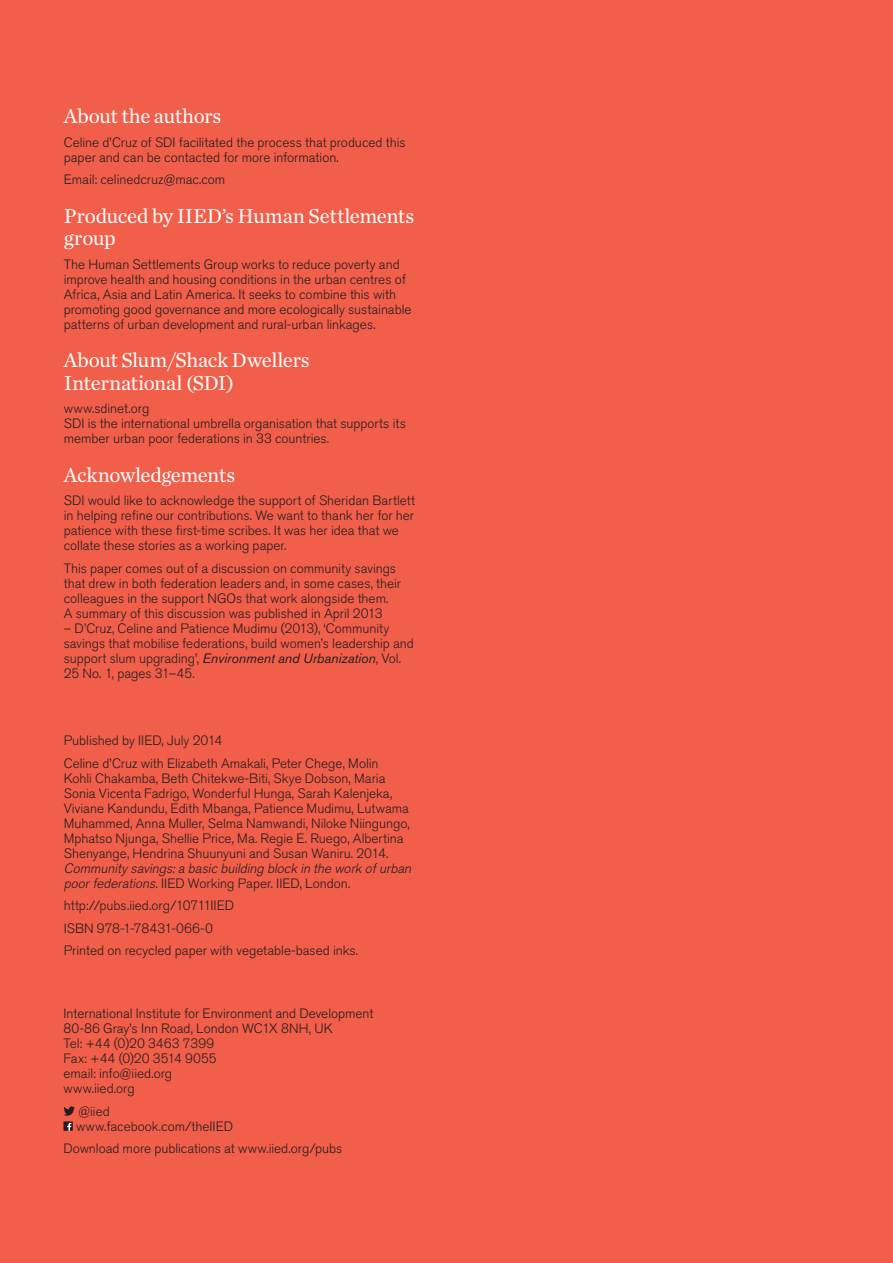
<style>
.page{position:relative;width:893px;height:1263px;background:#f15e4a}
.page>*{position:absolute;margin:0;border:0;box-sizing:border-box;transform-origin:0 0}
.t1{font:21px/22.5px "Chronicle Text G1";letter-spacing:-.015em;color:#fff}
.t2{font:300 13.5px/15px "Akzidenz Grotesk BE";color:#231f20}
.t3{font:italic 300 13.5px/15px "Akzidenz Grotesk BE";color:#231f20}
.s1{font-weight:400;font-style:italic}
.s2{font-style:normal}
</style>
<div class="page">
<svg style="left:63px;top:1106px;width:12px;height:10px"></svg>
<div style="left:63px;top:1121px;width:10px;height:10px;background:#231f20"></div>
<svg style="left:67px;top:1123px;width:4px;height:8px"></svg>
<h1 class="t1" style="left:64px;top:104px;width:159px">About the authors</h1>
<p class="t2" style="left:64px;top:135px;width:343px">Celine d’Cruz of SDI facilitated the process that produced this paper and can be contacted for more information.</p>
<p class="t2" style="left:64px;top:172px;width:163px">Email: celinedcruz@mac.com</p>
<h1 class="t1" style="left:64px;top:203px;width:352px">Produced by IIED’s Human Settlements group</h1>
<p class="t2" style="left:64px;top:257px;width:349px">The Human Settlements Group works to reduce poverty and improve health and housing conditions in the urban centres of Africa, Asia and Latin America. It seeks to combine this with promoting good governance and more ecologically sustainable patterns of urban development and rural-urban linkages.</p>
<h1 class="t1" style="left:64px;top:348px;width:247px">About Slum/Shack Dwellers<br>International (SDI)</h1>
<p class="t2" style="left:64px;top:401px;width:344px">www.sdinet.org<br>SDI is the international umbrella organisation that supports its member urban poor federations in 33 countries.</p>
<h1 class="t1" style="left:64px;top:462px;width:173px">Acknowledgements</h1>
<p class="t2" style="left:64px;top:493px;width:353px">SDI would like to acknowledge the support of Sheridan Bartlett in helping refine our contributions. We want to thank her for her patience with these first-time scribes. It was her idea that we collate these stories as a working paper.</p>
<p class="t2" style="left:64px;top:561px;width:339px">This paper comes out of a discussion on community savings that drew in both federation leaders and, in some cases, their colleagues in the support NGOs that work alongside them.<br>A summary of this discussion was published in April 2013</p>
<p class="t2" style="left:64px;top:621px;width:352px">– D’Cruz, Celine and Patience Mudimu (2013), ‘Community savings that mobilise federations, build women’s leadership and support slum upgrading’, <span class="s1">Environment and Urbanization</span>, Vol.<br>25 No. 1, pages 31–45.</p>
<p class="t2" style="left:64px;top:729px;width:316px;line-height:22.5px">Published by IIED, July 2014<br>Celine d’Cruz with Elizabeth Amakali, Peter Chege, Molin</p>
<p class="t2" style="left:64px;top:771px;width:347px">Kohli Chakamba, Beth Chitekwe-Biti, Skye Dobson, Maria Sonia Vicenta Fadrigo, Wonderful Hunga, Sarah Kalenjeka, Viviane Kandundu, Edith Mbanga, Patience Mudimu, Lutwama Muhammed, Anna Muller, Selma Namwandi, Niloke Niingungo, Mphatso Njunga, Shellie Price, Ma. Regie E. Ruego, Albertina Shenyange, Hendrina Shuunyuni and Susan Waniru. 2014.</p>
<p class="t3" style="left:64px;top:861px;width:352px">Communitysavings:a basic building block in the work ofurban poorfederations.<span class="s2">IIED Working Paper. IIED, London.</span></p>
<p class="t2" style="left:64px;top:894px;width:296px;line-height:22.5px">http://pubs.iied.org/10711IIED<br>ISBN 978-1-78431-066-0<br>Printed on recycled paper with vegetable-based inks.</p>
<p class="t2" style="left:63px;top:1006px;width:311px">International Institute for Environment and Development<br>80-86 Gray’s Inn Road, London WC1X 8NH, UK<br>Tel: +44 (0)20 3463 7399<br>Fax: +44 (0)20 3514 9055<br>email: info@iied.org<br>www.iied.org</p>
<p class="t2" style="left:76px;top:1104px;width:159px">@iied www.facebook.com/theIIED</p>
<p class="t2" style="left:63px;top:1141px;width:280px">Download more publications at www.iied.org/pubs</p>
</div>
